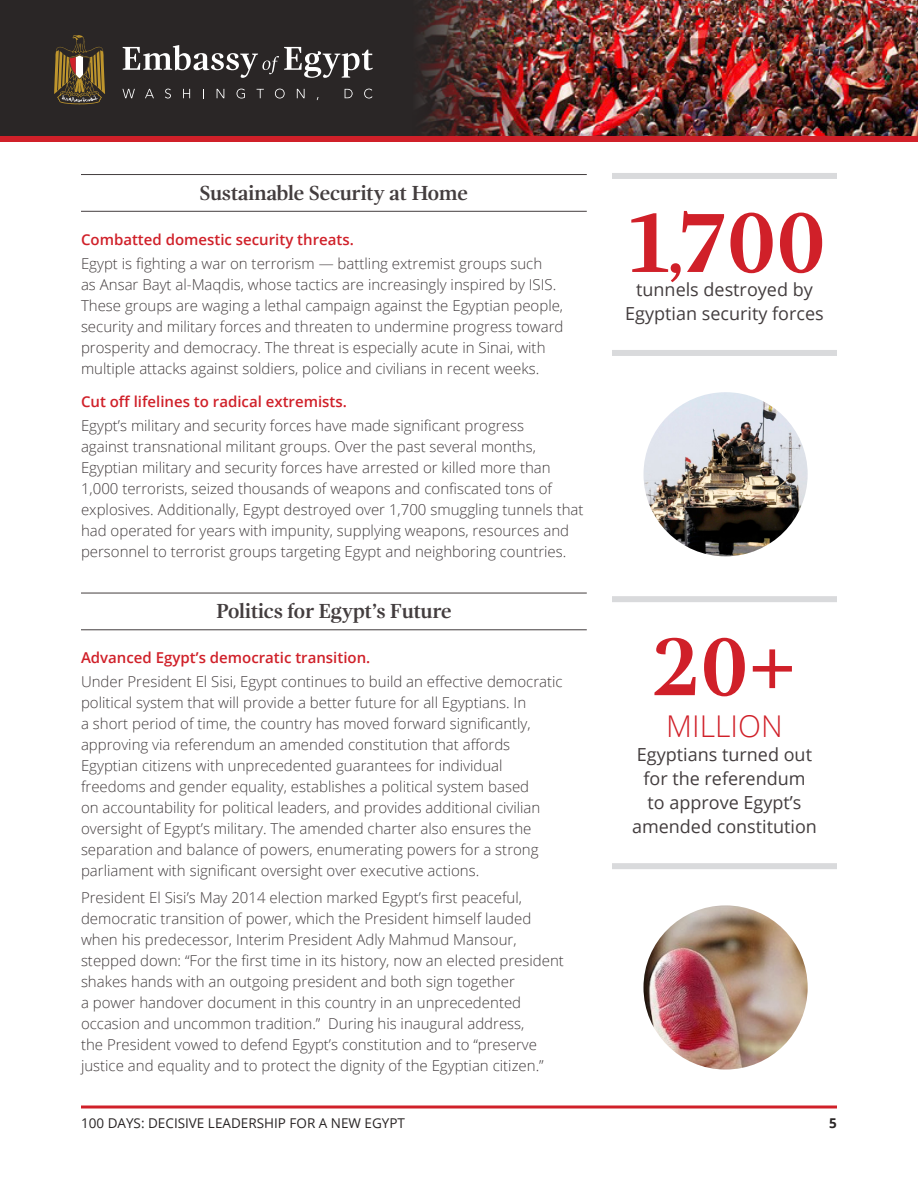
<style>
.page{position:relative;width:918px;height:1188px;background:#fff}
.page>*{position:absolute;margin:0;border:0;box-sizing:border-box;transform-origin:0 0}
.t1{font:700 90px "Gandhi Serif";color:#d02029}
.t2{font:700 87px "Gandhi Serif";color:#d02029}
.t3{font:300 30px "Open Sans";color:#d02029}
.TXT__Body__2_Column{font:700 21px "Gandhi Serif";letter-spacing:-.025em;color:#433d3e}
.t4{font:18px/24px "Open Sans";color:#433d3e;text-align:center}
.TXT__Body__2_Column-2{font:300 15px/21px "Open Sans";color:#433d3e}
.TXT__2_Column_Subhea{font:600 15px "Open Sans";color:#d02029}
.t5{font:13.5px "Open Sans";color:#2a2626}
.t6{font:700 13.5px "Open Sans";color:#2a2626}
.s1{font-size:67.5px}
</style>
<div class="page">
<hr style="left:81px;top:1106px;width:756px;height:2px;background:#d02029">
<div style="left:0;top:0;width:306px;height:137px;background:#2a2626"></div>
<img style="left:561px;top:0;width:357px;height:136px">
<img style="left:241px;top:0;width:320px;height:136px">
<div style="left:0;top:136px;width:918px;height:6px;background:#d02029"></div>
<svg style="left:123px;top:45px;width:250px;height:33px"></svg>
<svg style="left:122px;top:89px;width:13px;height:9px"></svg>
<svg style="left:145px;top:89px;width:9px;height:9px"></svg>
<svg style="left:165px;top:89px;width:6px;height:9px"></svg>
<svg style="left:183px;top:89px;width:7px;height:9px"></svg>
<svg style="left:217px;top:89px;width:7px;height:9px"></svg>
<svg style="left:237px;top:89px;width:8px;height:9px"></svg>
<svg style="left:257px;top:89px;width:7px;height:9px"></svg>
<svg style="left:275px;top:89px;width:10px;height:9px"></svg>
<svg style="left:297px;top:89px;width:8px;height:9px"></svg>
<svg style="left:345px;top:89px;width:8px;height:9px"></svg>
<svg style="left:364px;top:89px;width:9px;height:9px"></svg>
<svg style="left:54px;top:35px;width:51px;height:69px"></svg>
<hr style="left:81px;top:211px;width:506px;height:1px;background:#433d3e">
<hr style="left:81px;top:174px;width:506px;height:1px;background:#433d3e">
<hr style="left:81px;top:629px;width:506px;height:1px;background:#433d3e">
<hr style="left:81px;top:593px;width:506px;height:1px;background:#433d3e">
<img style="left:644px;top:392px;width:164px;height:164px;border-radius:82px">
<img style="left:644px;top:905px;width:164px;height:165px;border-radius:82px">
<div style="left:612px;top:173px;width:225px;height:6px;background:#d9dadc"></div>
<div style="left:612px;top:350px;width:225px;height:6px;background:#d9dadc"></div>
<div style="left:612px;top:596px;width:225px;height:6px;background:#d9dadc"></div>
<div style="left:612px;top:863px;width:225px;height:6px;background:#d9dadc"></div>
<p class="TXT__Body__2_Column" style="left:200px;top:181px;width:270px">Sustainable Security at Home</p>
<p class="TXT__2_Column_Subhea" style="left:81px;top:229px;width:274px">Combatted domestic security threats.</p>
<p class="TXT__Body__2_Column-2" style="left:81px;top:252px;width:484px">Egypt is fighting a war on terrorism — battling extremist groups such<br>as Ansar Bayt al-Maqdis, whose tactics are increasingly inspired by ISIS.<br>These groups are waging a lethal campaign against the Egyptian people, security and military forces and threaten to undermine progress toward prosperity and democracy. The threat is especially acute in Sinai, with multiple attacks against soldiers, police and civilians in recent weeks.</p>
<p class="TXT__2_Column_Subhea" style="left:81px;top:391px;width:267px">Cut off lifelines to radical extremists.</p>
<p class="TXT__Body__2_Column-2" style="left:81px;top:414px;width:504px">Egypt’s military and security forces have made significant progress<br>against transnational militant groups. Over the past several months, Egyptian military and security forces have arrested or killed more than 1,000 terrorists, seized thousands of weapons and confiscated tons of explosives. Additionally, Egypt destroyed over 1,700 smuggling tunnels that had operated for years with impunity, supplying weapons, resources and personnel to terrorist groups targeting Egypt and neighboring countries.</p>
<p class="TXT__Body__2_Column" style="left:216px;top:599px;width:237px">Politics for Egypt’s Future</p>
<p class="TXT__2_Column_Subhea" style="left:81px;top:647px;width:291px">Advanced Egypt’s democratic transition.</p>
<p class="TXT__Body__2_Column-2" style="left:81px;top:671px;width:483px">Under President El Sisi, Egypt continues to build an effective democratic political system that will provide a better future for all Egyptians. In<br>a short period of time, the country has moved forward significantly, approving via referendum an amended constitution that affords Egyptian citizens with unprecedented guarantees for individual freedoms and gender equality, establishes a political system based<br>on accountability for political leaders, and provides additional civilian oversight of Egypt’s military. The amended charter also ensures the separation and balance of powers, enumerating powers for a strong parliament with significant oversight over executive actions.</p>
<p class="TXT__Body__2_Column-2" style="left:81px;top:887px;width:484px">President El Sisi’s May 2014 election marked Egypt’s first peaceful, democratic transition of power, which the President himself lauded when his predecessor, Interim President Adly Mahmud Mansour, stepped down: “For the first time in its history, now an elected president shakes hands with an outgoing president and both sign together<br>a power handover document in this country in an unprecedented occasion and uncommon tradition.” During his inaugural address,<br>the President vowed to defend Egypt’s constitution and to “preserve justice and equality and to protect the dignity of the Egyptian citizen.”</p>
<p class="t1" style="left:623px;top:190px;width:204px">1<span class="s1">,</span>700</p>
<p class="t4" style="left:625px;top:277px;width:200px">tunnels destroyed by<br>Egyptian security forces</p>
<p class="t2" style="left:653px;top:616px;width:145px">20+</p>
<p class="t3" style="left:666px;top:706px;width:118px">MILLION</p>
<p class="t4" style="left:632px;top:742px;width:186px">Egyptians turned out for the referendum<br>to approve Egypt’s amended constitution</p>
<p class="t5" style="left:81px;top:1113px;width:326px">100 DAYS: DECISIVE LEADERSHIP FOR A NEW EGYPT</p>
<p class="t6" style="left:829px;top:1113px;width:9px">5</p>
</div>
